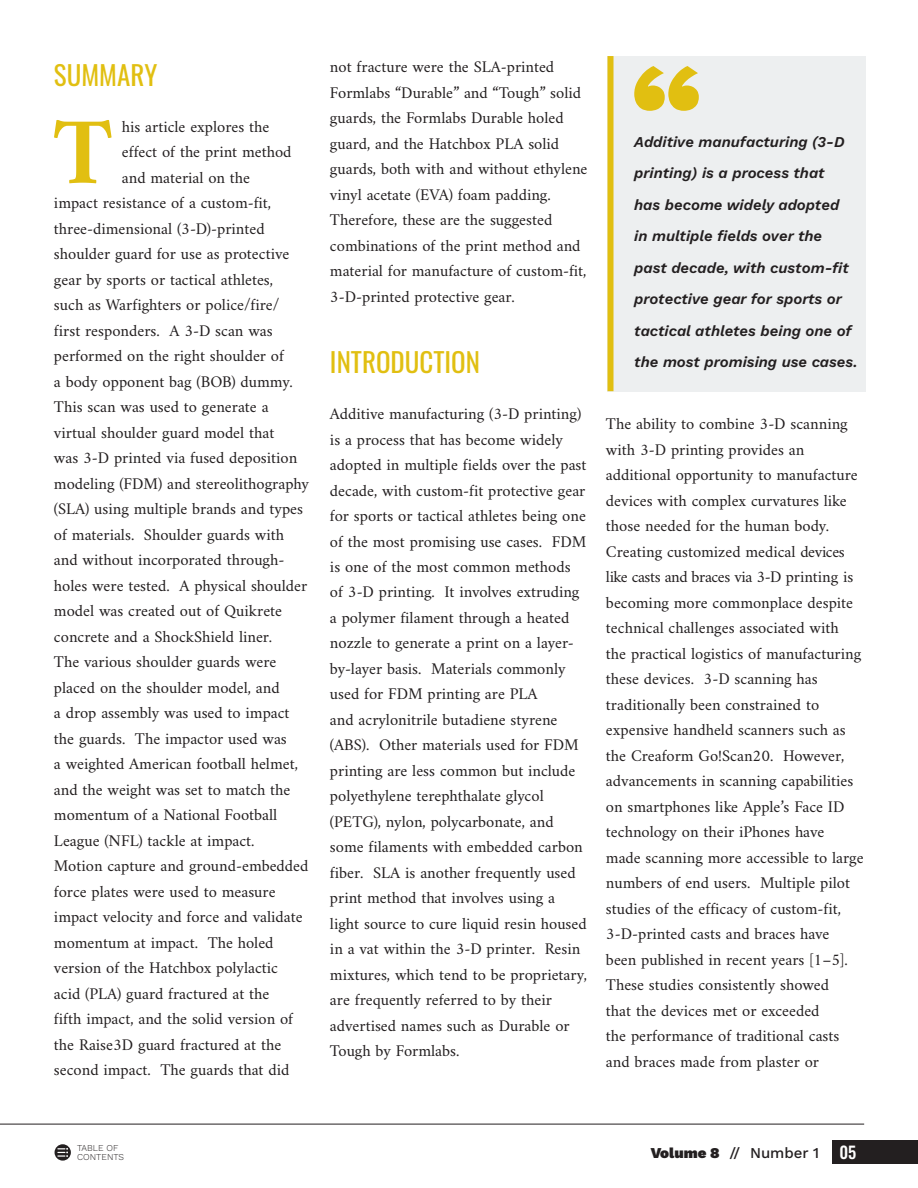
<style>
.page{position:relative;width:918px;height:1188px;background:#fff}
.page>*{position:absolute;margin:0;border:0;box-sizing:border-box;transform-origin:0 0}
.Drop_Cap{font:700 95.4px "Amiri";color:#e1bf11}
.Heading_1{font:27px "Oswald";color:#e1bf11}
.Copy{font:16.5px/25.5px "Amiri";color:#231f20}
.Drop_Cap-2{font:16.5px/25.5px "Amiri";color:#231f20}
.Pull_Quotes{font:italic 15px/31.5px "Work Sans";color:#231f20}
.t1{font:500 15px "Work Sans";color:#231f20}
.t2{font:9px/9px "Work Sans";color:#231f20}
.s1{font-weight:900}
.s2{font-family:"Oswald";font-weight:400;font-size:16.5px;color:#fff}
</style>
<div class="page">
<hr style="left:0;top:1124px;width:864px;height:1px;background:#231f20">
<div style="left:607px;top:56px;width:258px;height:335px;background:#edeff0"></div>
<div style="left:608px;top:56px;width:6px;height:335px;background:#e1bf11"></div>
<svg style="left:634px;top:66px;width:65px;height:45px"></svg>
<div style="left:833px;top:1141px;width:85px;height:23px;background:#231f20"></div>
<svg style="left:55px;top:1144px;width:16px;height:17px"></svg>
<p class="Heading_1" style="left:54px;top:51px;width:105px">SUMMARY</p>
<p class="Drop_Cap" style="left:53px;top:94px;width:61px">T</p>
<p class="Drop_Cap-2" style="left:122px;top:114px;width:149px">his article explores the</p>
<p class="Drop_Cap-2" style="left:122px;top:139px;width:171px">effect of the print method</p>
<p class="Drop_Cap-2" style="left:122px;top:165px;width:130px">and material on the</p>
<p class="Drop_Cap-2" style="left:54px;top:190px;width:219px">impact resistance of a custom-fit,</p>
<p class="Drop_Cap-2" style="left:54px;top:215px;width:212px">three-dimensional (3-D)-printed</p>
<p class="Drop_Cap-2" style="left:54px;top:241px;width:237px">shoulder guard for use as protective</p>
<p class="Drop_Cap-2" style="left:54px;top:266px;width:221px">gear by sports or tactical athletes,</p>
<p class="Drop_Cap-2" style="left:54px;top:292px;width:227px">such as Warfighters or police/fire/</p>
<p class="Drop_Cap-2" style="left:54px;top:317px;width:220px">first responders. A 3-D scan was</p>
<p class="Drop_Cap-2" style="left:54px;top:343px;width:232px">performed on the right shoulder of</p>
<p class="Drop_Cap-2" style="left:54px;top:368px;width:240px">a body opponent bag (BOB) dummy.</p>
<p class="Drop_Cap-2" style="left:54px;top:394px;width:216px">This scan was used to generate a</p>
<p class="Drop_Cap-2" style="left:54px;top:419px;width:222px">virtual shoulder guard model that</p>
<p class="Drop_Cap-2" style="left:54px;top:445px;width:245px">was 3-D printed via fused deposition</p>
<p class="Drop_Cap-2" style="left:54px;top:470px;width:257px">modeling (FDM) and stereolithography</p>
<p class="Drop_Cap-2" style="left:54px;top:496px;width:251px">(SLA) using multiple brands and types</p>
<p class="Drop_Cap-2" style="left:54px;top:521px;width:232px">of materials. Shoulder guards with</p>
<p class="Drop_Cap-2" style="left:54px;top:547px;width:232px">and without incorporated through-</p>
<p class="Drop_Cap-2" style="left:54px;top:572px;width:255px">holes were tested. A physical shoulder</p>
<p class="Drop_Cap-2" style="left:54px;top:598px;width:230px">model was created out of Quikrete</p>
<p class="Drop_Cap-2" style="left:54px;top:623px;width:220px">concrete and a ShockShield liner.</p>
<p class="Drop_Cap-2" style="left:54px;top:649px;width:224px">The various shoulder guards were</p>
<p class="Drop_Cap-2" style="left:54px;top:674px;width:227px">placed on the shoulder model, and</p>
<p class="Drop_Cap-2" style="left:54px;top:700px;width:237px">a drop assembly was used to impact</p>
<p class="Drop_Cap-2" style="left:54px;top:725px;width:234px">the guards. The impactor used was</p>
<p class="Drop_Cap-2" style="left:54px;top:751px;width:245px">a weighted American football helmet,</p>
<p class="Drop_Cap-2" style="left:54px;top:776px;width:238px">and the weight was set to match the</p>
<p class="Drop_Cap-2" style="left:54px;top:802px;width:225px">momentum of a National Football</p>
<p class="Drop_Cap-2" style="left:54px;top:827px;width:202px">League (NFL) tackle at impact.</p>
<p class="Drop_Cap-2" style="left:54px;top:853px;width:256px">Motion capture and ground-embedded</p>
<p class="Drop_Cap-2" style="left:54px;top:878px;width:223px">force plates were used to measure</p>
<p class="Drop_Cap-2" style="left:54px;top:904px;width:250px">impact velocity and force and validate</p>
<p class="Drop_Cap-2" style="left:54px;top:929px;width:221px">momentum at impact. The holed</p>
<p class="Drop_Cap-2" style="left:54px;top:955px;width:226px">version of the Hatchbox polylactic</p>
<p class="Drop_Cap-2" style="left:54px;top:980px;width:217px">acid (PLA) guard fractured at the</p>
<p class="Drop_Cap-2" style="left:54px;top:1006px;width:241px">fifth impact, and the solid version of</p>
<p class="Drop_Cap-2" style="left:54px;top:1031px;width:229px">the Raise3D guard fractured at the</p>
<p class="Drop_Cap-2" style="left:54px;top:1057px;width:237px">second impact. The guards that did</p>
<p class="Drop_Cap-2" style="left:330px;top:54px;width:259px">not fracture were the SLA-printed Formlabs “Durable” and “Tough” solid guards, the Formlabs Durable holed guard, and the Hatchbox PLA solid guards, both with and without ethylene vinyl acetate (EVA) foam padding.<br>Therefore, these are the suggested combinations of the print method and material for manufacture of custom-fit, 3-D-printed protective gear.</p>
<p class="Pull_Quotes" style="left:634px;top:125px;width:225px">Additive manufacturing (3-D printing) is a process that<br>has become widely adopted<br>in multiple fields over the past decade, with custom-fit protective gear for sports or tactical athletes being one of the most promising use cases.</p>
<p class="Heading_1" style="left:330px;top:338px;width:152px">INTRODUCTION</p>
<p class="Copy" style="left:330px;top:401px;width:258px">Additive manufacturing (3-D printing) is a process that has become widely adopted in multiple fields over the past decade, with custom-fit protective gear for sports or tactical athletes being one of the most promising use cases. FDM is one of the most common methods of 3-D printing. It involves extruding a polymer filament through a heated nozzle to generate a print on a layer&shy;by-layer basis. Materials commonly used for FDM printing are PLA<br>and acrylonitrile butadiene styrene (ABS). Other materials used for FDM printing are less common but include polyethylene terephthalate glycol (PETG), nylon, polycarbonate, and some filaments with embedded carbon fiber. SLA is another frequently used print method that involves using a light source to cure liquid resin housed in a vat within the 3-D printer. Resin mixtures, which tend to be proprietary, are frequently referred to by their advertised names such as Durable or Tough by Formlabs.</p>
<p class="Copy" style="left:606px;top:411px;width:259px">The ability to combine 3-D scanning with 3-D printing provides an additional opportunity to manufacture devices with complex curvatures like those needed for the human body.<br>Creating customized medical devices like casts and braces via 3-D printing is becoming more commonplace despite technical challenges associated with<br>the practical logistics of manufacturing these devices. 3-D scanning has traditionally been constrained to expensive handheld scanners such as the Creaform Go!Scan20. However, advancements in scanning capabilities on smartphones like Apple’s Face ID technology on their iPhones have<br>made scanning more accessible to large numbers of end users. Multiple pilot studies of the efficacy of custom-fit, 3-D-printed casts and braces have been published in recent years [1–5].<br>These studies consistently showed<br>that the devices met or exceeded<br>the performance of traditional casts and braces made from plaster or</p>
<p class="t2" style="left:77px;top:1143px;width:48px">TABLE OF<br>CONTENTS</p>
<p class="t1" style="left:651px;top:1141px;width:207px"><span class="s1">Volume 8</span> // Number 1 <span class="s2">05</span></p>
</div>
